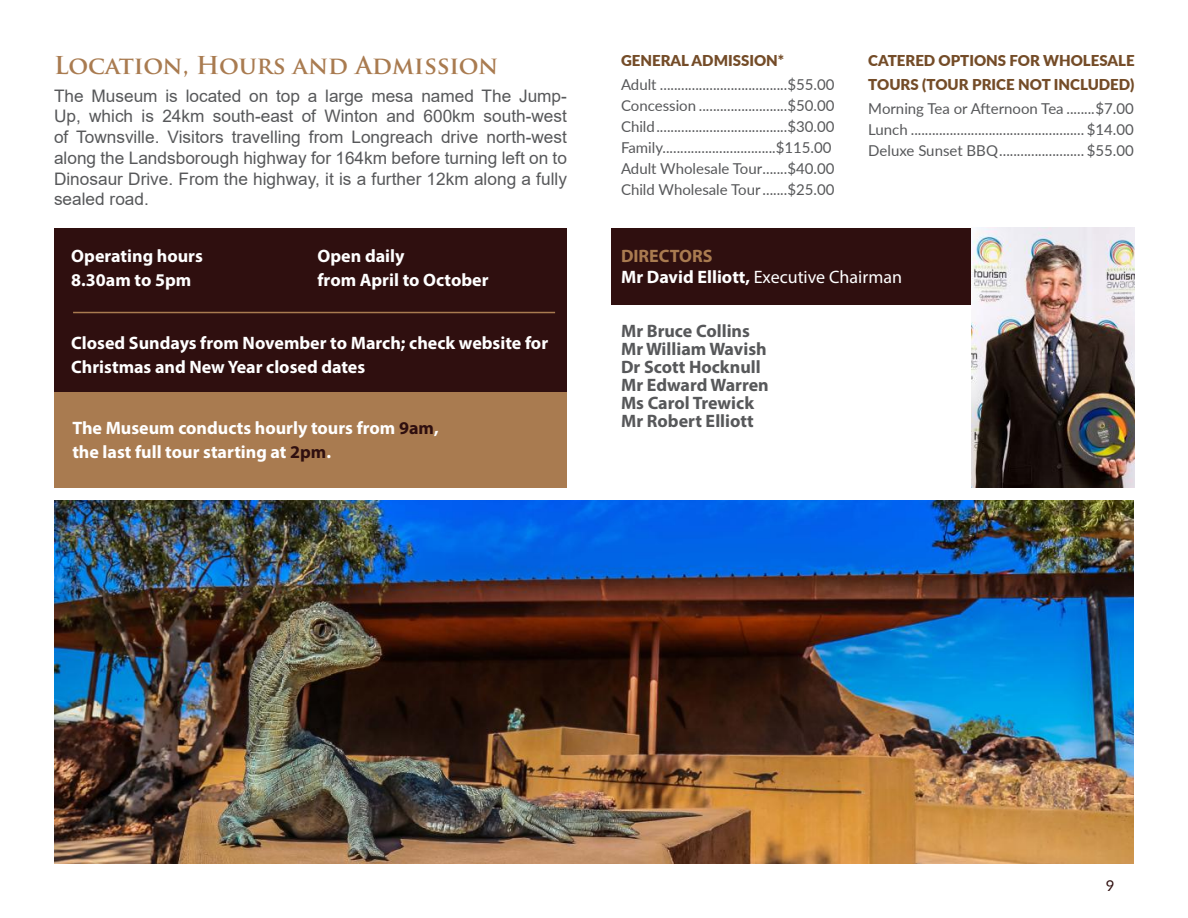
<style>
.page{position:relative;width:1188px;height:918px;background:#fff}
.page>*{position:absolute;margin:0;border:0;box-sizing:border-box;transform-origin:0 0}
.Paragraph_Style_1{font:700 24px "Trajan Pro";letter-spacing:-.005em;color:#a97b50}
.Paragraph_Style_1-2{font:700 18px/24px "Myriad Pro";color:#fff}
.Paragraph_Style_1-3{font:700 18px "Myriad Pro";color:#57585a}
.Paragraph_Style_1-4{font:18px "Myriad Pro";color:#fff}
.Paragraph_Style_1-5{font:700 18px "Myriad Pro";color:#a97b50}
.Paragraph_Style_1-6{font:17.25px/20.7px "Arial";color:#57585a;text-align:justify}
.Paragraph_Style_1-7{font:15px "Lato";color:#57585a}
.Paragraph_Style_1-8{font:900 15px/24px "Lato";color:#744c28}
.t1{font:15px "Lato";color:#2f0f0f}
.s1{color:#2f0f0f}
.s2{font-weight:700}
</style>
<div class="page">
<div style="left:611px;top:228px;width:372px;height:77px;background:#2f0f0f"></div>
<img style="left:54px;top:500px;width:1080px;height:364px">
<div style="left:54px;top:228px;width:513px;height:168px;background:#2f0f0f"></div>
<div style="left:54px;top:392px;width:513px;height:95px;background:#a97b50"></div>
<hr style="left:73px;top:312px;width:482px;height:1px;background:#a97b50">
<img style="left:972px;top:228px;width:163px;height:259px">
<p class="Paragraph_Style_1" style="left:54px;top:51px;width:446px">Location, Hours and Admission</p>
<p class="Paragraph_Style_1-6" style="left:54px;top:85px;width:514px">The Museum is located on top a large mesa named The Jump-Up, which is 24km south-east of Winton and 600km south-west of Townsville. Visitors travelling from Longreach drive north-west along the Landsborough highway for 164km before turning left on to Dinosaur Drive. From the highway, it is a further 12km along a fully sealed road.</p>
<p class="Paragraph_Style_1-2" style="left:71px;top:243px;width:133px">Operating hours<br>8.30am to 5pm</p>
<p class="Paragraph_Style_1-2" style="left:318px;top:243px;width:173px">Open daily<br>from April to October</p>
<p class="Paragraph_Style_1-2" style="left:71px;top:330px;width:478px">Closed Sundays from November to March; check website for<br>Christmas and New Year closed dates</p>
<p class="Paragraph_Style_1-2" style="left:72px;top:415px;width:368px">The Museum conducts hourly tours from <span class="s1">9am</span>, the last full tour starting at <span class="s1">2pm</span>.</p>
<p class="Paragraph_Style_1-8" style="left:621px;top:48px;width:165px">GENERAL ADMISSION*</p>
<p class="Paragraph_Style_1-7" style="left:621px;top:74px;width:215px">Adult ....................................$55.00</p>
<p class="Paragraph_Style_1-7" style="left:621px;top:95px;width:215px">Concession .........................$50.00</p>
<p class="Paragraph_Style_1-7" style="left:621px;top:116px;width:215px">Child.....................................$30.00</p>
<p class="Paragraph_Style_1-7" style="left:621px;top:137px;width:212px">Family................................$115.00</p>
<p class="Paragraph_Style_1-7" style="left:621px;top:158px;width:215px">Adult Wholesale Tour.......$40.00</p>
<p class="Paragraph_Style_1-7" style="left:621px;top:179px;width:215px">Child Wholesale Tour.......$25.00</p>
<p class="Paragraph_Style_1-8" style="left:868px;top:48px;width:268px">CATERED OPTIONS FOR WHOLESALE<br>TOURS (TOUR PRICE NOT INCLUDED)</p>
<p class="Paragraph_Style_1-7" style="left:868px;top:98px;width:267px">Morning Tea or Afternoon Tea ........$7.00</p>
<p class="Paragraph_Style_1-7" style="left:868px;top:119px;width:267px">Lunch ................................................. $14.00</p>
<p class="Paragraph_Style_1-7" style="left:868px;top:140px;width:267px">Deluxe Sunset BBQ........................ $55.00</p>
<p class="Paragraph_Style_1-5" style="left:621px;top:244px;width:93px">DIRECTORS</p>
<p class="Paragraph_Style_1-4" style="left:621px;top:266px;width:283px"><span class="s2">Mr David Elliott,</span> Executive Chairman</p>
<p class="Paragraph_Style_1-3" style="left:621px;top:319px;width:130px">Mr Bruce Collins</p>
<p class="Paragraph_Style_1-3" style="left:621px;top:337px;width:147px">Mr William Wavish</p>
<p class="Paragraph_Style_1-3" style="left:621px;top:355px;width:141px">Dr Scott Hocknull</p>
<p class="Paragraph_Style_1-3" style="left:621px;top:373px;width:149px">Mr Edward Warren</p>
<p class="Paragraph_Style_1-3" style="left:621px;top:391px;width:135px">Ms Carol Trewick</p>
<p class="Paragraph_Style_1-3" style="left:621px;top:409px;width:134px">Mr Robert Elliott</p>
<p class="t1" style="left:1106px;top:875px;width:10px">9</p>
</div>
